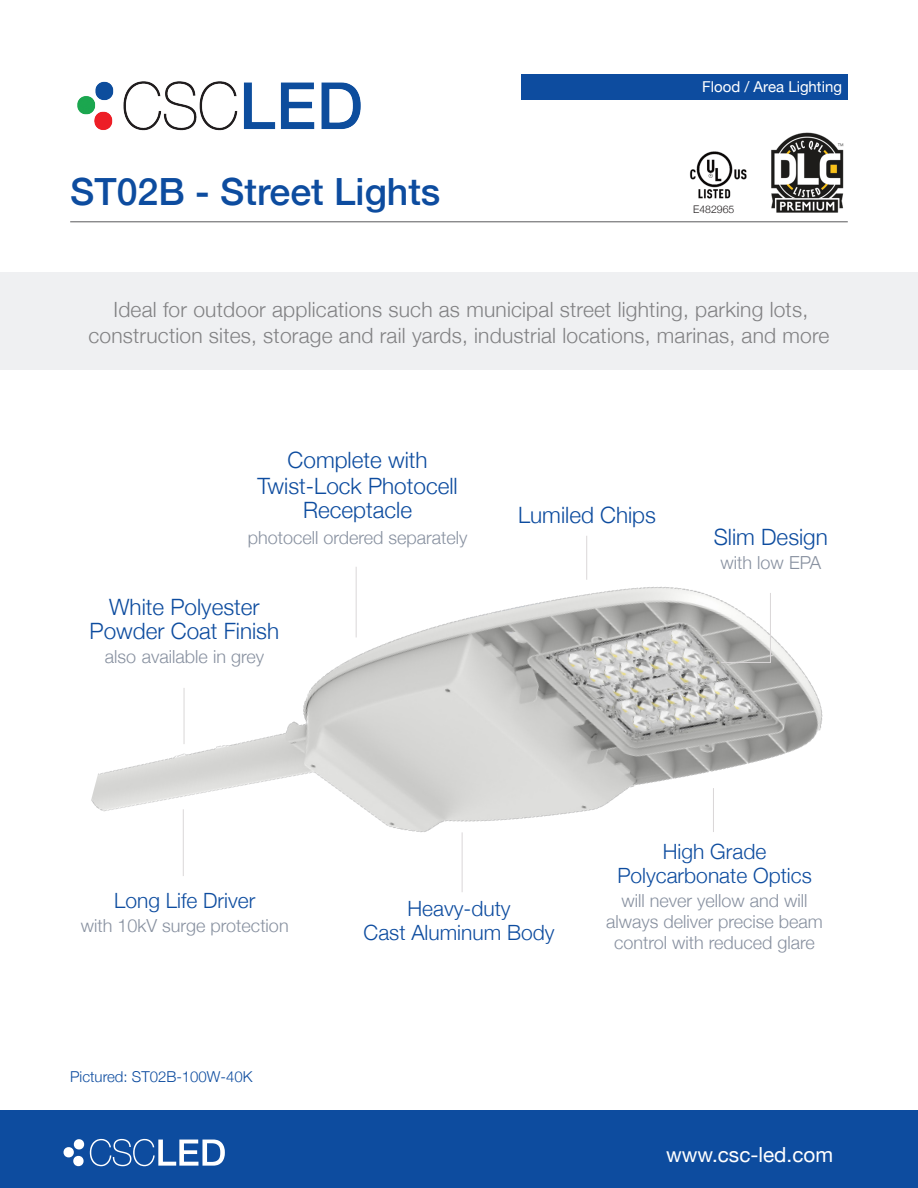
<style>
.page{position:relative;width:918px;height:1188px;background:#fff}
.page>*{position:absolute;margin:0;border:0;box-sizing:border-box;transform-origin:0 0}
.t1{font:500 37.5px "Helvetica Neue";color:#0d4c9f}
.t2{font:300 22.5px/24px "Helvetica Neue";color:#0d4c9f;text-align:center}
.t3{font:300 21px "Helvetica Neue";letter-spacing:.01em;color:#818183}
.t4{font:300 21px/24px "Helvetica Neue";color:#0d4c9f;text-align:center}
.t5{font:20.7px "Helvetica Neue";color:#fff}
.t6{font:300 18px/21px "Helvetica Neue";color:#8891a0;text-align:center}
.t7{font:300 15px "Helvetica Neue";color:#0d4c9f}
.t8{font:15px "Helvetica Neue";color:#fff}
.t9{font:300 10.5px "Helvetica Neue";color:#231f20}
</style>
<div class="page">
<img style="left:91px;top:567px;width:732px;height:325px">
<hr style="left:70px;top:221px;width:778px;height:1px;background:#818183">
<div style="left:0;top:1110px;width:918px;height:78px;background:#0d4c9f"></div>
<svg style="left:90px;top:1139px;width:135px;height:27px"></svg>
<div style="left:74px;top:1139px;width:10px;height:10px;background:#fff;border-radius:5px"></div>
<div style="left:73px;top:1156px;width:11px;height:10px;background:#fff;border-radius:5px"></div>
<div style="left:64px;top:1147px;width:10px;height:10px;background:#fff;border-radius:5px"></div>
<img style="left:77px;top:81px;width:284px;height:50px">
<div style="left:0;top:273px;width:918px;height:97px;background:#eff0f2"></div>
<hr style="left:184px;top:688px;width:1px;height:56px;background:#dad7d8">
<hr style="left:183px;top:809px;width:1px;height:67px;background:#dad7d8">
<hr style="left:356px;top:567px;width:1px;height:70px;background:#dad7d8">
<hr style="left:586px;top:536px;width:1px;height:44px;background:#dad7d8">
<svg style="left:720px;top:592px;width:51px;height:71px"></svg>
<hr style="left:713px;top:788px;width:1px;height:44px;background:#dad7d8">
<hr style="left:462px;top:832px;width:1px;height:60px;background:#dad7d8">
<img style="left:689px;top:151px;width:58px;height:48px">
<div style="left:521px;top:74px;width:327px;height:26px;background:#0d4c9f"></div>
<img style="left:771px;top:133px;width:73px;height:80px">
<p class="t1" style="left:70px;top:162px;width:372px">ST02B - Street Lights</p>
<p class="t8" style="left:702px;top:76px;width:141px">Flood / Area Lighting</p>
<p class="t9" style="left:693px;top:201px;width:43px">E482965</p>
<p class="t3" style="left:114px;top:293px;width:696px">Ideal for outdoor applications such as municipal street lighting, parking lots,</p>
<p class="t3" style="left:88px;top:318px;width:743px">construction sites, storage and rail yards, industrial locations, marinas, and more</p>
<p class="t2" style="left:288px;top:446px;width:142px">Complete with</p>
<p class="t2" style="left:258px;top:472px;width:202px">Twist-Lock Photocell<br>Receptacle</p>
<p class="t6" style="left:248px;top:526px;width:221px">photocell ordered separately</p>
<p class="t2" style="left:714px;top:523px;width:116px">Slim Design</p>
<p class="t6" style="left:721px;top:550px;width:102px">with low EPA</p>
<p class="t2" style="left:518px;top:501px;width:139px">Lumiled Chips</p>
<p class="t2" style="left:90px;top:593px;width:191px">White Polyester<br>Powder Coat Finish</p>
<p class="t6" style="left:105px;top:644px;width:161px">also available in grey</p>
<p class="t4" style="left:114px;top:887px;width:143px">Long Life Driver</p>
<p class="t6" style="left:81px;top:914px;width:209px">with 10kV surge protection</p>
<p class="t7" style="left:70px;top:1065px;width:184px">Pictured: ST02B-100W-40K</p>
<p class="t4" style="left:364px;top:895px;width:192px">Heavy-duty<br>Cast Aluminum Body</p>
<p class="t4" style="left:663px;top:838px;width:105px">High Grade</p>
<p class="t4" style="left:617px;top:862px;width:196px">Polycarbonate Optics</p>
<p class="t6" style="left:606px;top:889px;width:218px">will never yellow and will always deliver precise beam control with reduced glare</p>
<p class="t5" style="left:666px;top:1140px;width:169px">www.csc-led.com</p>
</div>
